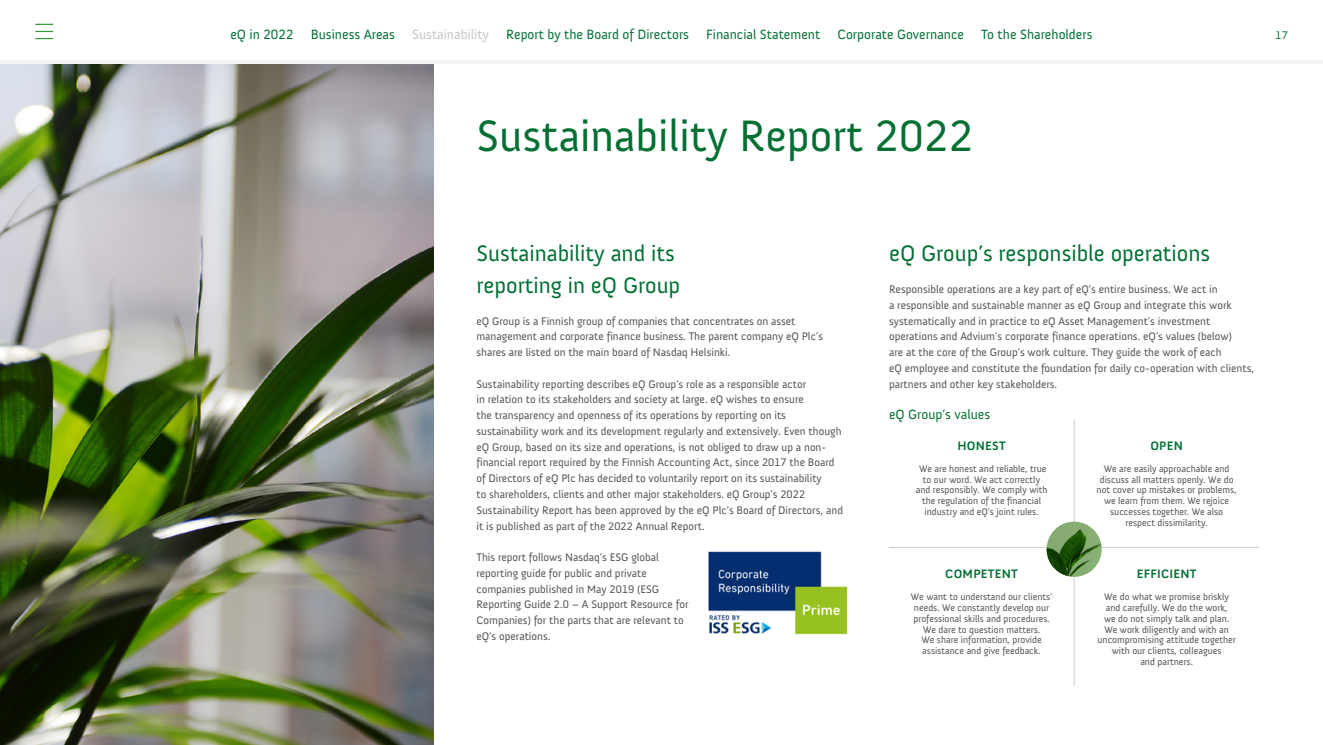
<style>
.page{position:relative;width:1323px;height:745px;background:#fff}
.page>*{position:absolute;margin:0;border:0;box-sizing:border-box;transform-origin:0 0}
.t1{font:45px "Anivers";color:#007032}
.t2{font:23px/31.5px "Anivers";color:#007032}
.t3{font:13.75px "Anivers";color:#007032}
.t4{font:700 12.5px "Anivers";letter-spacing:.02em;color:#007032}
.t5{font:11.25px/15.8px "Anivers";color:#525251}
.t6{font:11.25px "Anivers";color:#007032}
.t7{font:9.75px/10.9px "Anivers";color:#525251;text-align:center}
.s1{color:#c6c6c6}
</style>
<div class="page">
<img style="left:0;top:64px;width:434px;height:680px">
<img style="left:708px;top:551px;width:140px;height:84px">
<hr style="left:1074px;top:419px;width:1px;height:127px;background:#cccdc8">
<hr style="left:889px;top:546px;width:185px;height:1px;background:#cccdc8">
<hr style="left:1074px;top:546px;width:185px;height:1px;background:#cccdc8">
<hr style="left:1074px;top:547px;width:1px;height:139px;background:#cccdc8">
<img style="left:1046px;top:521px;width:56px;height:55px">
<hr style="left:0;top:60px;width:1323px;height:4px;background:#f5f5f4">
<svg style="left:35px;top:24px;width:18px;height:1px"></svg>
<svg style="left:35px;top:31px;width:18px;height:1px"></svg>
<svg style="left:35px;top:38px;width:18px;height:1px"></svg>
<p class="t3" style="left:230px;top:27px;width:864px">eQ in 2022 Business Areas <span class="s1">Sustainability</span> Report by the Board of Directors Financial Statement Corporate Governance To the Shareholders</p>
<p class="t6" style="left:1275px;top:29px;width:14px">17</p>
<h1 class="t1" style="left:476px;top:111px;width:499px">Sustainability Report 2022</h1>
<h2 class="t2" style="left:476px;top:238px;width:205px">Sustainability and its reporting in eQ Group</h2>
<p class="t5" style="left:476px;top:313px;width:348px">eQ Group is a Finnish group of companies that concentrates on asset management and corporate finance business. The parent company eQ Plc’s shares are listed on the main board of Nasdaq Helsinki.</p>
<p class="t5" style="left:476px;top:376px;width:368px">Sustainability reporting describes eQ Group’s role as a responsible actor<br>in relation to its stakeholders and society at large. eQ wishes to ensure<br>the transparency and openness of its operations by reporting on its sustainability work and its development regularly and extensively. Even though eQ Group, based on its size and operations, is not obliged to draw up a non&shy;financial report required by the Finnish Accounting Act, since 2017 the Board of Directors of eQ Plc has decided to voluntarily report on its sustainability<br>to shareholders, clients and other major stakeholders. eQ Group’s 2022<br>Sustainability Report has been approved by the eQ Plc’s Board of Directors, and it is published as part of the 2022 Annual Report.</p>
<p class="t5" style="left:476px;top:549px;width:214px">This report follows Nasdaq’s ESG global reporting guide for public and private companies published in May 2019 (ESG Reporting Guide 2.0 – A Support Resource for Companies) for the parts that are relevant to eQ’s operations.</p>
<h2 class="t2" style="left:889px;top:238px;width:323px">eQ Group’s responsible operations</h2>
<p class="t5" style="left:889px;top:281px;width:367px">Responsible operations are a key part of eQ’s entire business. We act in<br>a responsible and sustainable manner as eQ Group and integrate this work systematically and in practice to eQ Asset Management’s investment operations and Advium’s corporate finance operations. eQ’s values (below)<br>are at the core of the Group’s work culture. They guide the work of each<br>eQ employee and constitute the foundation for daily co-operation with clients, partners and other key stakeholders.</p>
<p class="t3" style="left:889px;top:406px;width:103px">eQ Group’s values</p>
<p class="t4" style="left:957px;top:438px;width:50px">HONEST</p>
<p class="t7" style="left:916px;top:462px;width:133px">We are honest and reliable, true to our word. We act correctly and responsibly. We comply with the regulation of the financial industry and eQ’s joint rules.</p>
<p class="t4" style="left:1150px;top:438px;width:34px">OPEN</p>
<p class="t7" style="left:1096px;top:462px;width:142px">We are easily approachable and discuss all matters openly. We do not cover up mistakes or problems, we learn from them. We rejoice successes together. We also respect dissimilarity.</p>
<p class="t4" style="left:945px;top:566px;width:74px">COMPETENT</p>
<p class="t7" style="left:911px;top:591px;width:143px">We want to understand our clients’ needs. We constantly develop our professional skills and procedures.<br>We dare to question matters.<br>We share information, provide assistance and give feedback.</p>
<p class="t4" style="left:1137px;top:566px;width:61px">EFFICIENT</p>
<p class="t7" style="left:1097px;top:591px;width:140px">We do what we promise briskly and carefully. We do the work,<br>we do not simply talk and plan.<br>We work diligently and with an uncompromising attitude together with our clients, colleagues<br>and partners.</p>
</div>
